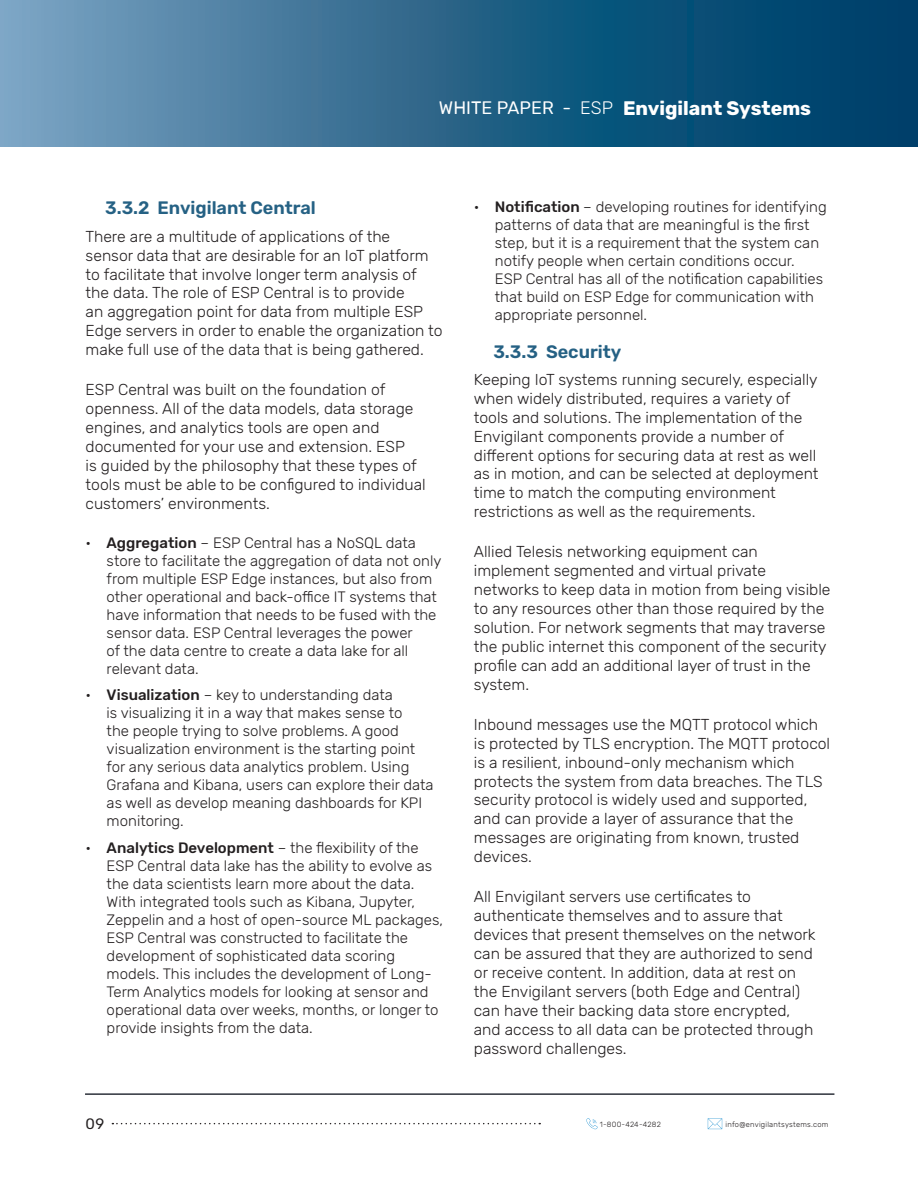
<style>
.page{position:relative;width:918px;height:1188px;background:#fff}
.page>*{position:absolute;margin:0;border:0;box-sizing:border-box;transform-origin:0 0}
.t1{font:700 19.5px "Rubik";color:#fff}
.t2{font:600 18px "Rubik";color:#256184}
.t3{font:300 15.75px/18.9px "Rubik";color:#231f20}
.t4{font:300 15px/18px "Rubik";color:#231f20}
.t5{font:15px "Rubik";color:#231f20}
.t6{font:300 7.5px "Rubik";letter-spacing:.03em;color:#231f20}
.s1{font-weight:400;font-size:18px}
.s2{font-weight:300;font-size:18px}
.s3{font-weight:500}
</style>
<div class="page">
<svg style="left:0;top:0;width:918px;height:146px;background:#2e698e"></svg>
<hr style="left:85px;top:1093px;width:749px;height:2px;background:#2d323b">
<svg style="left:708px;top:1118px;width:14px;height:11px"></svg>
<svg style="left:586px;top:1118px;width:12px;height:11px"></svg>
<svg style="left:112px;top:1123px;width:428px;height:1px"></svg>
<p class="t1" style="left:439px;top:97px;width:374px"><span class="s1">WHITE PAPER -</span> <span class="s2">ESP</span> Envigilant Systems</p>
<p class="t2" style="left:105px;top:198px;width:212px">3.3.2 Envigilant Central</p>
<p class="t3" style="left:86px;top:227px;width:358px">There are a multitude of applications of the<br>sensor data that are desirable for an IoT platform to facilitate that involve longer term analysis of the data. The role of ESP Central is to provide<br>an aggregation point for data from multiple ESP Edge servers in order to enable the organization to make full use of the data that is being gathered.</p>
<p class="t3" style="left:86px;top:381px;width:342px">ESP Central was built on the foundation of openness. All of the data models, data storage engines, and analytics tools are open and documented for your use and extension. ESP<br>is guided by the philosophy that these types of tools must be able to be configured to individual customers’ environments.</p>
<p class="t4" style="left:107px;top:534px;width:336px;text-indent:-21px">• <span class="s3">Aggregation</span> – ESP Central has a NoSQL data store to facilitate the aggregation of data not only from multiple ESP Edge instances, but also from other operational and back-office IT systems that have information that needs to be fused with the sensor data. ESP Central leverages the power<br>of the data centre to create a data lake for all relevant data.</p>
<p class="t4" style="left:107px;top:687px;width:328px;text-indent:-21px">• <span class="s3">Visualization</span> – key to understanding data<br>is visualizing it in a way that makes sense to<br>the people trying to solve problems. A good visualization environment is the starting point for any serious data analytics problem. Using Grafana and Kibana, users can explore their data as well as develop meaning dashboards for KPI monitoring.</p>
<p class="t4" style="left:107px;top:839px;width:338px;text-indent:-21px">• <span class="s3">Analytics Development</span> – the flexibility of the ESP Central data lake has the ability to evolve as the data scientists learn more about the data.<br>With integrated tools such as Kibana, Jupyter, Zeppelin and a host of open-source ML packages, ESP Central was constructed to facilitate the development of sophisticated data scoring models. This includes the development of Long-Term Analytics models for looking at sensor and operational data over weeks, months, or longer to provide insights from the data.</p>
<p class="t4" style="left:495px;top:198px;width:333px;text-indent:-21px">• <span class="s3">Notification</span> – developing routines for identifying patterns of data that are meaningful is the first step, but it is a requirement that the system can notify people when certain conditions occur.<br>ESP Central has all of the notification capabilities that build on ESP Edge for communication with appropriate personnel.</p>
<p class="t2" style="left:493px;top:341px;width:130px">3.3.3 Security</p>
<p class="t3" style="left:474px;top:370px;width:346px">Keeping IoT systems running securely, especially when widely distributed, requires a variety of tools and solutions. The implementation of the Envigilant components provide a number of different options for securing data at rest as well as in motion, and can be selected at deployment time to match the computing environment restrictions as well as the requirements.</p>
<p class="t3" style="left:474px;top:543px;width:358px">Allied Telesis networking equipment can implement segmented and virtual private networks to keep data in motion from being visible to any resources other than those required by the solution. For network segments that may traverse the public internet this component of the security profile can add an additional layer of trust in the system.</p>
<p class="t3" style="left:474px;top:715px;width:358px">Inbound messages use the MQTT protocol which is protected by TLS encryption. The MQTT protocol is a resilient, inbound-only mechanism which protects the system from data breaches. The TLS security protocol is widely used and supported, and can provide a layer of assurance that the messages are originating from known, trusted devices.</p>
<p class="t3" style="left:474px;top:888px;width:343px">All Envigilant servers use certificates to authenticate themselves and to assure that devices that present themselves on the network can be assured that they are authorized to send or receive content. In addition, data at rest on the Envigilant servers (both Edge and Central) can have their backing data store encrypted, and access to all data can be protected through password challenges.</p>
<p class="t5" style="left:86px;top:1115px;width:20px">09</p>
<p class="t6" style="left:600px;top:1121px;width:63px">1-800-424-4282</p>
<p class="t6" style="left:726px;top:1120px;width:104px">info@envigilantsystems.com</p>
</div>
